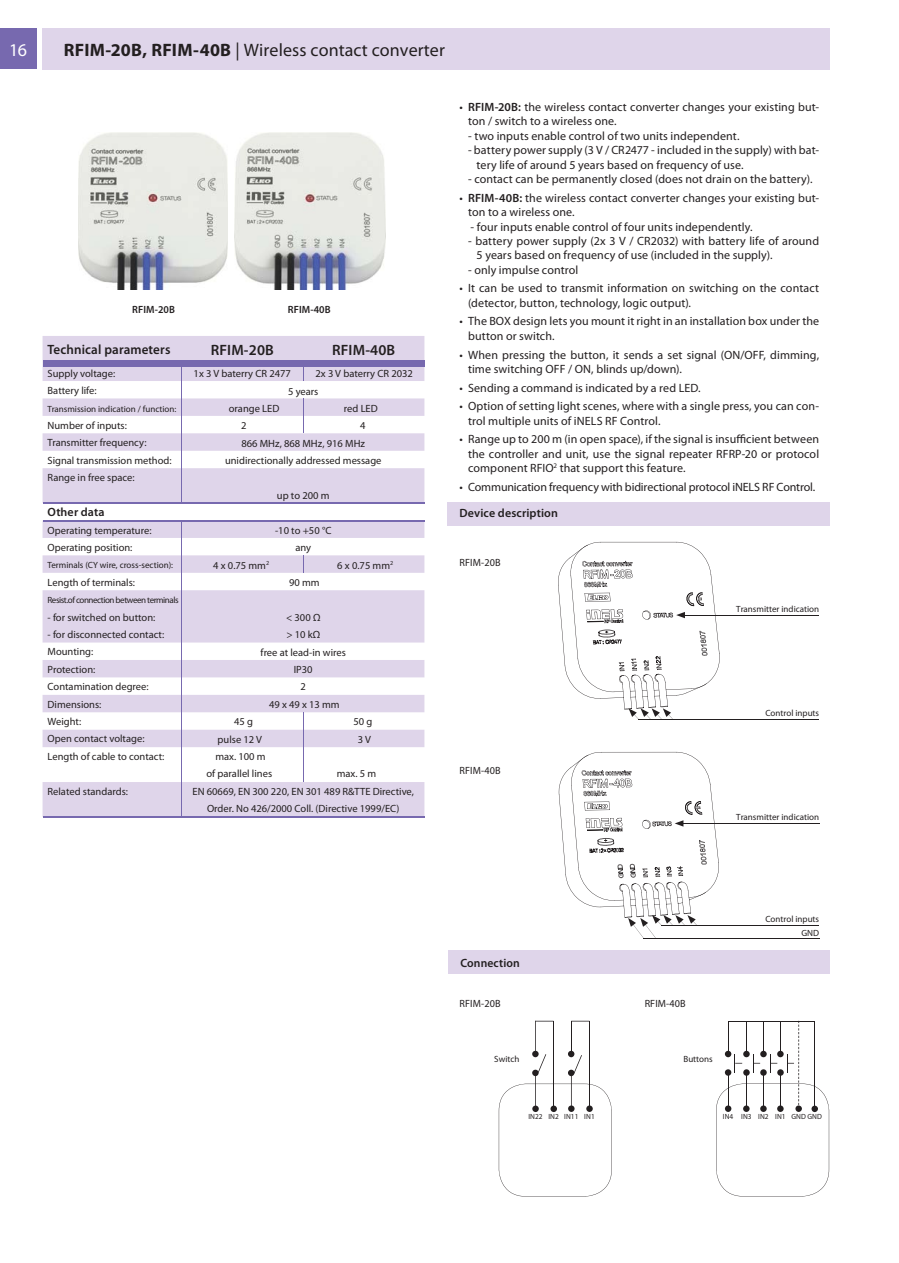
<style>
.page{position:relative;width:899px;height:1263px;background:#fff}
.page>*{position:absolute;margin:0;border:0;box-sizing:border-box;transform-origin:0 0}
.t1{font:18px "Myriad Pro";letter-spacing:.005em;color:#231f20}
.t2{font:18px "Myriad Pro";color:#fff}
.t3{font:600 15px "Myriad Pro";letter-spacing:.01em;color:#231f20}
.t4{font:600 13.5px "Myriad Pro";letter-spacing:.01em;color:#231f20}
.t5{font:12px/14.4px "Myriad Pro";letter-spacing:.01em;color:#231f20}
.t6{font:12px "Myriad Pro";letter-spacing:-.015em;color:#231f20}
.t7{font:600 12px "Myriad Pro";letter-spacing:.01em;color:#231f20}
.t8{font:10.5px/17.4px "Myriad Pro";color:#231f20}
.t9{font:600 10.5px "Myriad Pro";letter-spacing:.01em;color:#231f20}
.t10{font:9px "Myriad Pro";color:#231f20}
.t11{font:9px "Myriad Pro";letter-spacing:-.05em;color:#231f20}
.t12{font:7.5px "Myriad Pro";letter-spacing:.01em;color:#231f20}
.s1{font-weight:700}
.s2{font-weight:600}
</style>
<div class="page">
<div style="left:43px;top:28px;width:786px;height:41px;background:#dfd5ea"></div>
<div style="left:0;top:28px;width:36px;height:41px;background:#7769af"></div>
<hr style="left:682px;top:615px;width:137px;height:1px;background:#231f20">
<hr style="left:680px;top:823px;width:139px;height:1px;background:#231f20">
<hr style="left:661px;top:925px;width:158px;height:1px;background:#231f20">
<hr style="left:643px;top:938px;width:176px;height:1px;background:#231f20">
<hr style="left:638px;top:719px;width:181px;height:1px;background:#231f20">
<svg style="left:498px;top:1084px;width:113px;height:112px"></svg>
<div style="left:532px;top:1105px;width:6px;height:7px;background:#231f20;border-radius:50%"></div>
<hr style="left:535px;top:1072px;width:1px;height:35px;background:#231f20">
<div style="left:550px;top:1105px;width:7px;height:7px;background:#231f20;border-radius:50%"></div>
<svg style="left:532px;top:1021px;width:21px;height:55px"></svg>
<hr style="left:553px;top:1021px;width:1px;height:88px;background:#231f20">
<div style="left:568px;top:1105px;width:6px;height:7px;background:#231f20;border-radius:50%"></div>
<svg style="left:571px;top:1021px;width:18px;height:1px"></svg>
<hr style="left:570px;top:1073px;width:1px;height:38px;background:#231f20">
<div style="left:586px;top:1105px;width:6px;height:7px;background:#231f20;border-radius:50%"></div>
<hr style="left:570px;top:1021px;width:1px;height:31px;background:#231f20">
<svg style="left:567px;top:1070px;width:7px;height:6px"></svg>
<div style="left:567px;top:1051px;width:7px;height:6px;background:#231f20;border-radius:50%"></div>
<hr style="left:589px;top:1021px;width:1px;height:88px;background:#231f20">
<svg style="left:573px;top:1055px;width:9px;height:18px"></svg>
<img style="left:78px;top:133px;width:149px;height:156px">
<img style="left:235px;top:133px;width:150px;height:156px">
<svg style="left:558px;top:542px;width:161px;height:177px"></svg>
<svg style="left:558px;top:752px;width:160px;height:186px"></svg>
<svg style="left:716px;top:1021px;width:112px;height:175px"></svg>
<div style="left:448px;top:951px;width:381px;height:23px;background:#dfd5ea"></div>
<hr style="left:727px;top:1021px;width:87px;height:1px;background:#231f20">
<div style="left:43px;top:336px;width:381px;height:24px;background:#dfd5ea"></div>
<svg style="left:43px;top:367px;width:381px;height:449px;fill:#dfd5ea"></svg>
<div style="left:43px;top:360px;width:381px;height:7px;background:#7769af"></div>
<hr style="left:43px;top:502px;width:381px;height:2px;background:#7769af">
<hr style="left:43px;top:520px;width:381px;height:1px;background:#7769af">
<hr style="left:43px;top:816px;width:381px;height:2px;background:#7769af">
<hr style="left:181px;top:521px;width:1px;height:34px;background:#7769af">
<hr style="left:181px;top:695px;width:1px;height:121px;background:#7769af">
<svg style="left:302px;top:555px;width:1px;height:18px"></svg>
<hr style="left:302px;top:398px;width:1px;height:35px;background:#7769af">
<svg style="left:302px;top:367px;width:1px;height:14px"></svg>
<hr style="left:181px;top:367px;width:1px;height:135px;background:#7769af">
<hr style="left:302px;top:712px;width:1px;height:70px;background:#7769af">
<hr style="left:181px;top:555px;width:1px;height:140px;background:#7769af">
<div style="left:447px;top:502px;width:382px;height:23px;background:#dfd5ea"></div>
<h1 class="t2" style="left:9px;top:43px;width:19px">16</h1>
<h1 class="t1" style="left:64px;top:43px;width:382px"><span class="s1">RFIM-20B, RFIM-40B</span> | Wireless contact converter</h1>
<p class="t9" style="left:132px;top:306px;width:44px">RFIM-20B</p>
<p class="t9" style="left:288px;top:306px;width:44px">RFIM-40B</p>
<p class="t3" style="left:211px;top:345px;width:65px">RFIM-20B</p>
<p class="t3" style="left:332px;top:345px;width:65px">RFIM-40B</p>
<p class="t4" style="left:48px;top:344px;width:124px">Technical parameters</p>
<p class="t8" style="left:48px;top:366px;width:69px">Supply voltage:<br>Battery life:</p>
<p class="t10" style="left:48px;top:405px;width:130px">Transmission indication / function:</p>
<p class="t8" style="left:48px;top:418px;width:125px">Number of inputs:<br>Transmitter frequency:<br>Signal transmission method:<br>Range in free space:</p>
<p class="t7" style="left:48px;top:507px;width:58px">Other data</p>
<p class="t8" style="left:48px;top:522px;width:105px">Operating temperature:<br>Operating position:</p>
<p class="t10" style="left:48px;top:562px;width:127px">Terminals (CY wire, cross-section):</p>
<p class="t8" style="left:48px;top:574px;width:89px">Length of terminals:</p>
<p class="t11" style="left:48px;top:597px;width:132px">Resist.of connection between terminals</p>
<p class="t8" style="left:48px;top:609px;width:109px">- for switched on button:</p>
<p class="t8" style="left:48px;top:627px;width:118px">- for disconnected contact:<br>Mounting:<br>Protection:<br>Contamination degree:<br>Dimensions:<br>Weight:<br>Open contact voltage:<br>Length of cable to contact:</p>
<p class="t8" style="left:48px;top:783px;width:82px">Related standards:</p>
<p class="t8" style="left:193px;top:366px;width:99px">1x 3 V baterry CR 2477</p>
<p class="t8" style="left:288px;top:366px;width:126px;text-indent:27px">2x 3 V baterry CR 2032<br>5 years</p>
<p class="t8" style="left:229px;top:401px;width:52px">orange LED</p>
<p class="t8" style="left:344px;top:401px;width:35px">red LED</p>
<p class="t8" style="left:241px;top:418px;width:7px">2</p>
<p class="t8" style="left:360px;top:418px;width:7px">4</p>
<p class="t8" style="left:241px;top:436px;width:125px">866 MHz, 868 MHz, 916 MHz</p>
<p class="t8" style="left:225px;top:453px;width:158px">unidirectionally addressed message</p>
<p class="t8" style="left:277px;top:488px;width:54px">up to 200 m</p>
<p class="t8" style="left:275px;top:523px;width:58px;text-align:center">-10 to +50 °C any</p>
<p class="t8" style="left:213px;top:557px;width:57px">4 x 0.75 mm<sup>2</sup></p>
<p class="t8" style="left:337px;top:557px;width:57px">6 x 0.75 mm<sup>2</sup></p>
<p class="t8" style="left:289px;top:575px;width:32px">90 mm</p>
<p class="t8" style="left:260px;top:610px;width:87px;text-align:center">&lt; 300 Ω<br>&gt; 10 kΩ<br>free at lead-in wires<br>IP30<br>2<br>49 x 49 x 13 mm</p>
<p class="t8" style="left:234px;top:714px;width:20px">45 g</p>
<p class="t8" style="left:353px;top:714px;width:20px">50 g</p>
<p class="t8" style="left:217px;top:731px;width:46px">pulse 12 V</p>
<p class="t8" style="left:358px;top:731px;width:15px">3 V</p>
<p class="t8" style="left:206px;top:749px;width:67px;text-align:center">max. 100 m<br>of parallel lines</p>
<p class="t8" style="left:336px;top:766px;width:41px">max. 5 m</p>
<p class="t8" style="left:192px;top:784px;width:223px">EN 60669, EN 300 220, EN 301 489 R&amp;TTE Directive,</p>
<p class="t8" style="left:207px;top:801px;width:194px">Order. No 426/2000 Coll. (Directive 1999/EC)</p>
<p class="t5" style="left:468px;top:101px;width:352px;text-indent:-9px">• <span class="s2">RFIM-20B:</span> the wireless contact converter changes your existing but&shy;ton / switch to a wireless one.</p>
<p class="t5" style="left:468px;top:130px;width:273px">- two inputs enable control of two units independent.</p>
<p class="t5" style="left:476px;top:144px;width:344px;text-indent:-9px">- battery power supply (3 V / CR2477 - included in the supply) with bat&shy;tery life of around 5 years based on frequency of use.</p>
<p class="t5" style="left:468px;top:173px;width:346px">- contact can be permanently closed (does not drain on the battery).</p>
<p class="t5" style="left:468px;top:192px;width:352px;text-indent:-9px">• <span class="s2">RFIM-40B:</span> the wireless contact converter changes your existing but&shy;ton to a wireless one.</p>
<p class="t5" style="left:470px;top:221px;width:283px">- four inputs enable control of four units independently.</p>
<p class="t5" style="left:476px;top:235px;width:344px;text-indent:-9px">- battery power supply (2x 3 V / CR2032) with battery life of around<br>5 years based on frequency of use (included in the supply).</p>
<p class="t5" style="left:468px;top:264px;width:112px">- only impulse control</p>
<p class="t5" style="left:468px;top:282px;width:352px;text-indent:-9px">• It can be used to transmit information on switching on the contact (detector, button, technology, logic output).</p>
<p class="t5" style="left:468px;top:315px;width:352px;text-indent:-9px">• The BOX design lets you mount it right in an installation box under the button or switch.</p>
<p class="t5" style="left:468px;top:348px;width:352px;text-indent:-9px">• When pressing the button, it sends a set signal (ON/OFF, dimming, time switching OFF / ON, blinds up/down).</p>
<p class="t5" style="left:459px;top:382px;width:242px">• Sending a command is indicated by a red LED.</p>
<p class="t5" style="left:468px;top:400px;width:352px;text-indent:-9px">• Option of setting light scenes, where with a single press, you can con&shy;trol multiple units of iNELS RF Control.</p>
<p class="t5" style="left:468px;top:433px;width:352px;text-align:justify;text-indent:-9px">• Range up to 200 m (in open space), if the signal is insufficient between the controller and unit, use the signal repeater RFRP-20 or protocol component RFIO<sup>2</sup> that support this feature.</p>
<p class="t6" style="left:459px;top:482px;width:357px">• Communication frequency with bidirectional protocol iNELS RF Control.</p>
<p class="t7" style="left:459px;top:508px;width:100px">Device description</p>
<p class="t8" style="left:459px;top:555px;width:42px">RFIM-20B</p>
<p class="t8" style="left:459px;top:762px;width:42px">RFIM-40B</p>
<p class="t10" style="left:736px;top:605px;width:84px">Transmitter indication</p>
<p class="t10" style="left:765px;top:710px;width:55px">Control inputs</p>
<p class="t10" style="left:736px;top:813px;width:84px">Transmitter indication</p>
<p class="t10" style="left:765px;top:915px;width:55px">Control inputs</p>
<p class="t7" style="left:460px;top:958px;width:61px">Connection</p>
<p class="t8" style="left:459px;top:996px;width:42px">RFIM-20B</p>
<p class="t8" style="left:644px;top:996px;width:42px">RFIM-40B</p>
<p class="t10" style="left:494px;top:1056px;width:27px">Switch</p>
<p class="t10" style="left:683px;top:1056px;width:31px">Buttons</p>
<p class="t10" style="left:801px;top:929px;width:19px">GND</p>
<p class="t12" style="left:528px;top:1113px;width:16px">IN22</p>
<p class="t12" style="left:722px;top:1113px;width:12px">IN4</p>
<p class="t12" style="left:758px;top:1113px;width:12px">IN2</p>
<p class="t12" style="left:791px;top:1113px;width:32px">GND GND</p>
<p class="t12" style="left:548px;top:1113px;width:12px">IN2</p>
<p class="t12" style="left:741px;top:1113px;width:12px">IN3</p>
<p class="t12" style="left:564px;top:1113px;width:32px">IN11 IN1</p>
<p class="t12" style="left:775px;top:1113px;width:12px">IN1</p>
</div>
